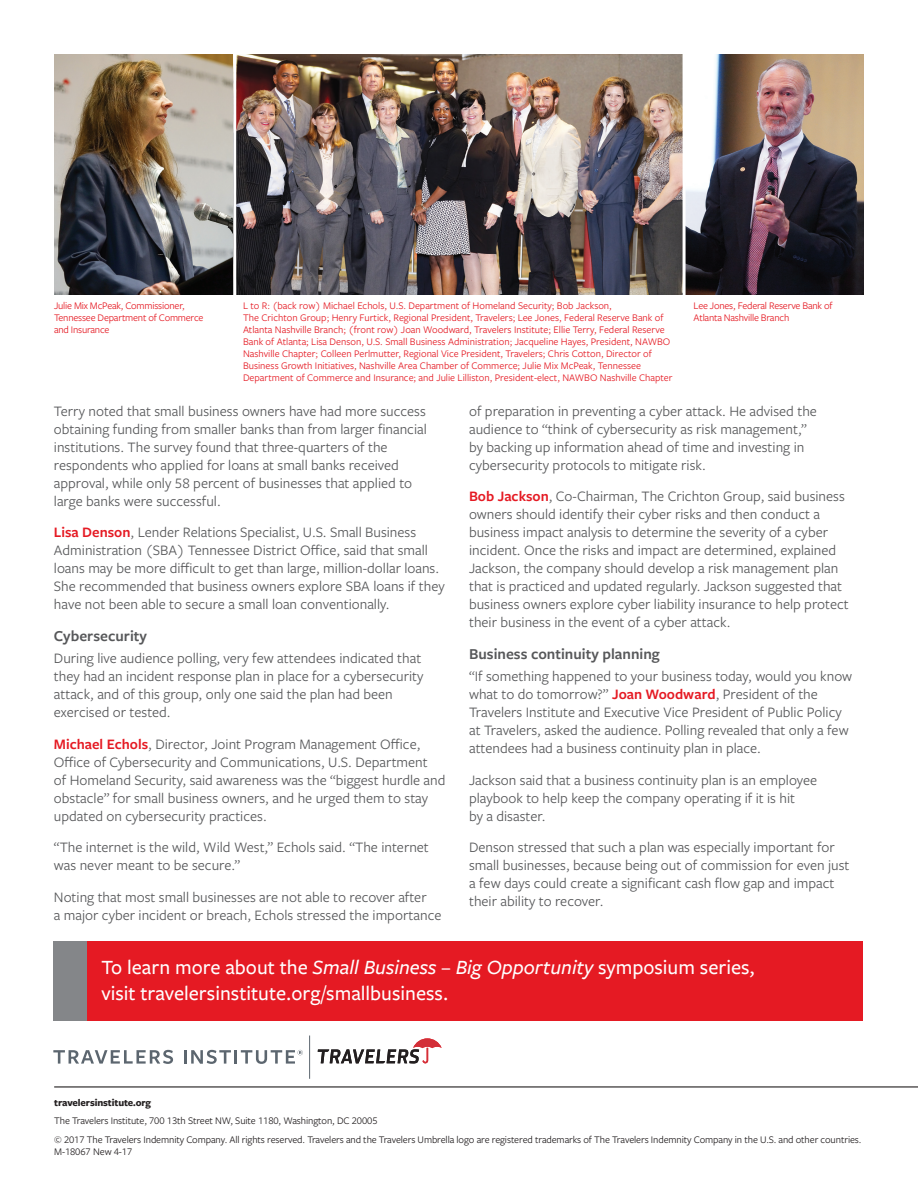
<style>
.page{position:relative;width:918px;height:1188px;background:#fff}
.page>*{position:absolute;margin:0;border:0;box-sizing:border-box;transform-origin:0 0}
.Body_copy{font:500 21px/25.5px "Freight Sans Pro";color:#fff}
.Subheader{font:600 15.75px "Freight Sans Pro";color:#57585a}
.Body_copy-2{font:15px/18px "Freight Sans Pro";color:#57585a}
.Body_copy-3{font:10.5px/12px "Freight Sans Pro";color:#e51a23}
.Disclaimer{font:10.5px/12px "Freight Sans Pro";letter-spacing:-.01em;color:#231f20}
.Body_copy-4{font:10.5px/12px "Freight Sans Pro";letter-spacing:-.02em;color:#e51a23}
.Disclaimer-2{font:700 10.5px "Freight Sans Pro";letter-spacing:-.01em;color:#231f20}
.s1{font-weight:600;color:#e51a23}
.s2{font-style:italic}
</style>
<div class="page">
<div style="left:53px;top:941px;width:810px;height:79px;background:#e51a23"></div>
<div style="left:53px;top:941px;width:34px;height:79px;background:#848689"></div>
<hr style="left:54px;top:1086px;width:864px;height:2px;background:#231f20">
<svg style="left:318px;top:1038px;width:124px;height:25px"></svg>
<hr style="left:309px;top:1036px;width:1px;height:43px;background:#5c666f">
<svg style="left:53px;top:1050px;width:120px;height:14px"></svg>
<svg style="left:184px;top:1050px;width:119px;height:14px"></svg>
<img style="left:54px;top:54px;width:810px;height:241px">
<hr style="left:296px;top:40px;width:2px;height:261px;background:#fff">
<hr style="left:233px;top:39px;width:3px;height:261px;background:#fff">
<hr style="left:683px;top:46px;width:3px;height:262px;background:#fff">
<p class="Body_copy-4" style="left:54px;top:299px;width:151px">Julie Mix McPeak, Commissioner,<br>Tennessee Department of Commerce and Insurance</p>
<p class="Body_copy-3" style="left:243px;top:299px;width:431px">L to R: (back row) Michael Echols, U.S. Department of Homeland Security; Bob Jackson,<br>The Crichton Group; Henry Furtick, Regional President, Travelers; Lee Jones, Federal Reserve Bank of Atlanta Nashville Branch; (front row) Joan Woodward, Travelers Institute; Ellie Terry, Federal Reserve Bank of Atlanta; Lisa Denson, U.S. Small Business Administration; Jacqueline Hayes, President, NAWBO Nashville Chapter; Colleen Perlmutter, Regional Vice President, Travelers; Chris Cotton, Director of Business Growth Initiatives, Nashville Area Chamber of Commerce; Julie Mix McPeak, Tennessee Department of Commerce and Insurance; and Julie Lilliston, President-elect, NAWBO Nashville Chapter</p>
<p class="Body_copy-4" style="left:694px;top:299px;width:140px">Lee Jones, Federal Reserve Bank of<br>Atlanta Nashville Branch</p>
<p class="Body_copy-2" style="left:54px;top:401px;width:374px">Terry noted that small business owners have had more success obtaining funding from smaller banks than from larger financial institutions. The survey found that three-quarters of the respondents who applied for loans at small banks received approval, while only 58 percent of businesses that applied to large banks were successful.</p>
<p class="Body_copy-2" style="left:54px;top:523px;width:392px"><span class="s1">Lisa Denson</span>, Lender Relations Specialist, U.S. Small Business Administration (SBA) Tennessee District Office, said that small loans may be more difficult to get than large, million-dollar loans.<br>She recommended that business owners explore SBA loans if they have not been able to secure a small loan conventionally.</p>
<p class="Subheader" style="left:54px;top:625px;width:95px">Cybersecurity</p>
<p class="Body_copy-2" style="left:54px;top:649px;width:371px">During live audience polling, very few attendees indicated that they had an incident response plan in place for a cybersecurity attack, and of this group, only one said the plan had been exercised or tested.</p>
<p class="Body_copy-2" style="left:54px;top:734px;width:393px"><span class="s1">Michael Echols</span>, Director, Joint Program Management Office, Office of Cybersecurity and Communications, U.S. Department<br>of Homeland Security, said awareness was the “biggest hurdle and obstacle” for small business owners, and he urged them to stay updated on cybersecurity practices.</p>
<p class="Body_copy-2" style="left:54px;top:838px;width:376px">“The internet is the wild, Wild West,” Echols said. “The internet was never meant to be secure.”</p>
<p class="Body_copy-2" style="left:54px;top:887px;width:389px">Noting that most small businesses are not able to recover after<br>a major cyber incident or breach, Echols stressed the importance</p>
<p class="Body_copy-2" style="left:469px;top:401px;width:349px">of preparation in preventing a cyber attack. He advised the audience to “think of cybersecurity as risk management,” by backing up information ahead of time and investing in cybersecurity protocols to mitigate risk.</p>
<p class="Body_copy-2" style="left:469px;top:487px;width:381px"><span class="s1">Bob Jackson</span>, Co-Chairman, The Crichton Group, said business owners should identify their cyber risks and then conduct a business impact analysis to determine the severity of a cyber incident. Once the risks and impact are determined, explained Jackson, the company should develop a risk management plan that is practiced and updated regularly. Jackson suggested that business owners explore cyber liability insurance to help protect their business in the event of a cyber attack.</p>
<p class="Subheader" style="left:469px;top:643px;width:192px">Business continuity planning</p>
<p class="Body_copy-2" style="left:469px;top:667px;width:385px">“If something happened to your business today, would you know what to do tomorrow?” <span class="s1">Joan Woodward</span>, President of the Travelers Institute and Executive Vice President of Public Policy at Travelers, asked the audience. Polling revealed that only a few attendees had a business continuity plan in place.</p>
<p class="Body_copy-2" style="left:469px;top:770px;width:350px">Jackson said that a business continuity plan is an employee playbook to help keep the company operating if it is hit<br>by a disaster.</p>
<p class="Body_copy-2" style="left:469px;top:838px;width:382px">Denson stressed that such a plan was especially important for small businesses, because being out of commission for even just a few days could create a significant cash flow gap and impact their ability to recover.</p>
<p class="Body_copy" style="left:102px;top:954px;width:655px">To learn more about the <span class="s2">Small Business – Big Opportunity</span> symposium series, visit travelersinstitute.org/smallbusiness.</p>
<p class="Disclaimer-2" style="left:54px;top:1095px;width:98px">travelersinstitute.org</p>
<p class="Disclaimer" style="left:54px;top:1115px;width:325px">The Travelers Institute, 700 13th Street NW, Suite 1180, Washington, DC 20005</p>
<p class="Disclaimer" style="left:54px;top:1133px;width:809px">© 2017 The Travelers Indemnity Company. All rights reserved. Travelers and the Travelers Umbrella logo are registered trademarks of The Travelers Indemnity Company in the U.S. and other countries.<br>M-18067 New 4-17</p>
</div>
